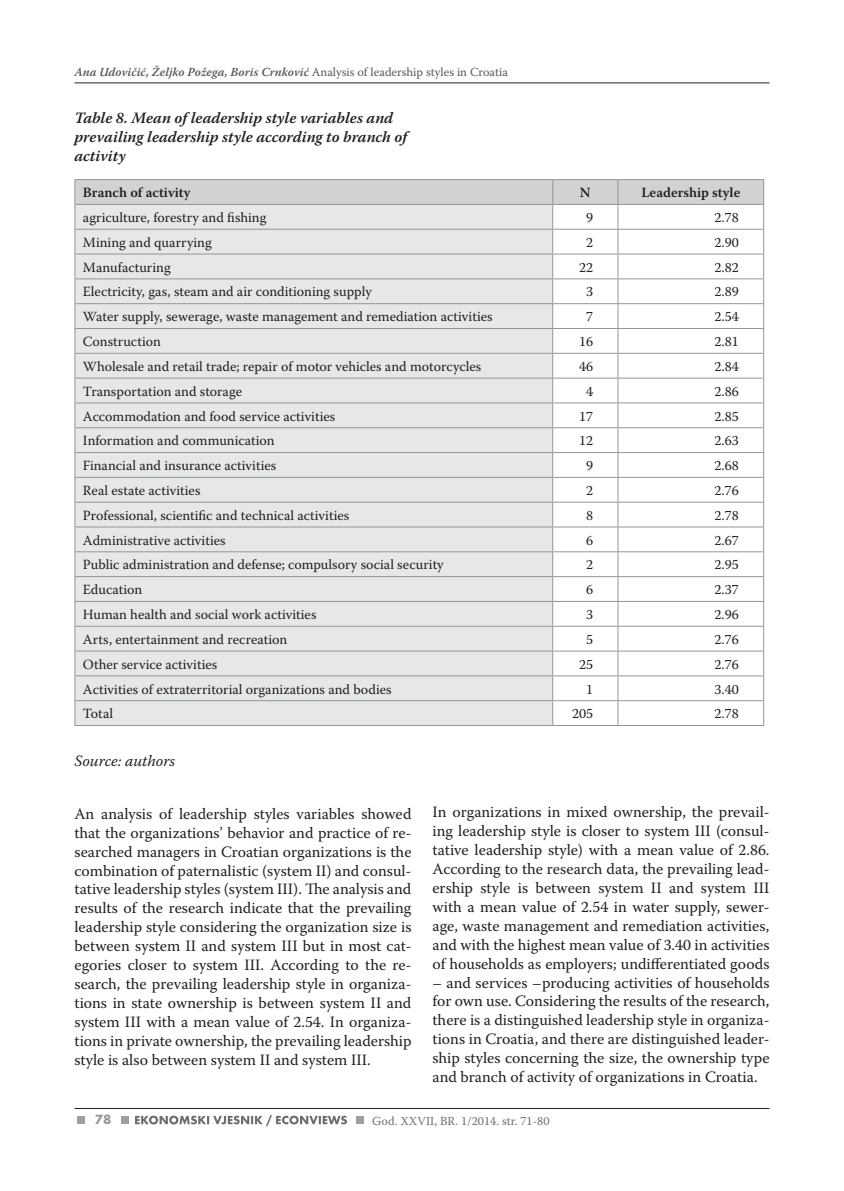
<style>
.page{position:relative;width:844px;height:1191px;background:#fff}
.page>*{position:absolute;margin:0;border:0;box-sizing:border-box;transform-origin:0 0}
.t1{font:15.75px/18.9px "Warnock Pro";color:#231f20;text-align:justify}
.t2{font:italic 600 15.75px/18.9px "Warnock Pro";color:#231f20}
.t3{font:italic 15.75px "Warnock Pro";color:#231f20}
.t4{font:14px "Warnock Pro";color:#231f20}
.t5{font:600 14px "Warnock Pro";color:#231f20}
.t6{font:700 14px "Futura TOT";color:#97999c}
.t7{font:italic 600 12.25px "Warnock Pro";color:#57585a}
.t8{font:12.25px "Warnock Pro";color:#6c6d70}
.s1{font-weight:400;font-style:normal}
</style>
<div class="page">
<hr style="left:74px;top:83px;width:695px;height:1px;background:#231f20">
<hr style="left:74px;top:1108px;width:695px;height:1px;background:#231f20">
<div style="left:121px;top:1115px;width:7px;height:8px;background:#9d9fa2"></div>
<div style="left:356px;top:1115px;width:8px;height:8px;background:#9d9fa2"></div>
<div style="left:77px;top:1115px;width:8px;height:8px;background:#9d9fa2"></div>
<svg style="left:135px;top:1115px;width:212px;height:11px"></svg>
<hr style="left:74px;top:179px;width:478px;height:1px;background:#939598">
<hr style="left:552px;top:179px;width:65px;height:1px;background:#939598">
<hr style="left:617px;top:179px;width:147px;height:1px;background:#939598">
<svg style="left:74px;top:180px;width:690px;height:545px"></svg>
<hr style="left:74px;top:725px;width:478px;height:1px;background:#939598">
<hr style="left:552px;top:725px;width:65px;height:1px;background:#939598">
<hr style="left:617px;top:725px;width:147px;height:1px;background:#939598">
<p class="t7" style="left:74px;top:64px;width:435px">Ana Udovičić, Željko Požega, Boris Crnković <span class="s1">Analysis of leadership styles in Croatia</span></p>
<p class="t2" style="left:74px;top:108px;width:334px">Table 8. Mean of leadership style variables and prevailing leadership style according to branch of activity</p>
<p class="t5" style="left:83px;top:184px;width:109px">Branch of activity</p>
<p class="t5" style="left:579px;top:184px;width:12px">N</p>
<p class="t5" style="left:641px;top:184px;width:100px">Leadership style</p>
<p class="t4" style="left:83px;top:209px;width:185px">agriculture, forestry and fishing</p>
<p class="t4" style="left:586px;top:209px;width:9px">9</p>
<p class="t4" style="left:714px;top:209px;width:26px">2.78</p>
<p class="t4" style="left:83px;top:234px;width:130px">Mining and quarrying</p>
<p class="t4" style="left:586px;top:234px;width:9px">2</p>
<p class="t4" style="left:714px;top:234px;width:26px">2.90</p>
<p class="t4" style="left:83px;top:259px;width:89px">Manufacturing</p>
<p class="t4" style="left:579px;top:259px;width:16px">22</p>
<p class="t4" style="left:714px;top:259px;width:26px">2.82</p>
<p class="t4" style="left:83px;top:283px;width:290px">Electricity, gas, steam and air conditioning supply</p>
<p class="t4" style="left:586px;top:283px;width:9px">3</p>
<p class="t4" style="left:714px;top:283px;width:26px">2.89</p>
<p class="t4" style="left:83px;top:308px;width:411px">Water supply, sewerage, waste management and remediation activities</p>
<p class="t4" style="left:586px;top:308px;width:9px">7</p>
<p class="t4" style="left:714px;top:308px;width:26px">2.54</p>
<p class="t4" style="left:83px;top:333px;width:79px">Construction</p>
<p class="t4" style="left:579px;top:333px;width:16px">16</p>
<p class="t4" style="left:714px;top:333px;width:26px">2.81</p>
<p class="t4" style="left:83px;top:358px;width:400px">Wholesale and retail trade; repair of motor vehicles and motorcycles</p>
<p class="t4" style="left:579px;top:358px;width:16px">46</p>
<p class="t4" style="left:714px;top:358px;width:26px">2.84</p>
<p class="t4" style="left:83px;top:383px;width:160px">Transportation and storage</p>
<p class="t4" style="left:586px;top:383px;width:9px">4</p>
<p class="t4" style="left:714px;top:383px;width:26px">2.86</p>
<p class="t4" style="left:83px;top:407px;width:254px">Accommodation and food service activities</p>
<p class="t4" style="left:579px;top:407px;width:16px">17</p>
<p class="t4" style="left:714px;top:407px;width:26px">2.85</p>
<p class="t4" style="left:83px;top:432px;width:193px">Information and communication</p>
<p class="t4" style="left:579px;top:432px;width:16px">12</p>
<p class="t4" style="left:714px;top:432px;width:26px">2.63</p>
<p class="t4" style="left:83px;top:457px;width:195px">Financial and insurance activities</p>
<p class="t4" style="left:586px;top:457px;width:9px">9</p>
<p class="t4" style="left:714px;top:457px;width:26px">2.68</p>
<p class="t4" style="left:83px;top:482px;width:119px">Real estate activities</p>
<p class="t4" style="left:586px;top:482px;width:9px">2</p>
<p class="t4" style="left:714px;top:482px;width:26px">2.76</p>
<p class="t4" style="left:83px;top:507px;width:268px">Professional, scientific and technical activities</p>
<p class="t4" style="left:586px;top:507px;width:9px">8</p>
<p class="t4" style="left:714px;top:507px;width:26px">2.78</p>
<p class="t4" style="left:83px;top:531px;width:144px">Administrative activities</p>
<p class="t4" style="left:586px;top:531px;width:9px">6</p>
<p class="t4" style="left:714px;top:531px;width:26px">2.67</p>
<p class="t4" style="left:83px;top:556px;width:362px">Public administration and defense; compulsory social security</p>
<p class="t4" style="left:586px;top:556px;width:9px">2</p>
<p class="t4" style="left:714px;top:556px;width:26px">2.95</p>
<p class="t4" style="left:83px;top:581px;width:61px">Education</p>
<p class="t4" style="left:586px;top:581px;width:9px">6</p>
<p class="t4" style="left:714px;top:581px;width:26px">2.37</p>
<p class="t4" style="left:83px;top:606px;width:235px">Human health and social work activities</p>
<p class="t4" style="left:586px;top:606px;width:9px">3</p>
<p class="t4" style="left:714px;top:606px;width:26px">2.96</p>
<p class="t4" style="left:83px;top:631px;width:206px">Arts, entertainment and recreation</p>
<p class="t4" style="left:586px;top:631px;width:9px">5</p>
<p class="t4" style="left:714px;top:631px;width:26px">2.76</p>
<p class="t4" style="left:83px;top:655px;width:136px">Other service activities</p>
<p class="t4" style="left:579px;top:655px;width:16px">25</p>
<p class="t4" style="left:714px;top:655px;width:26px">2.76</p>
<p class="t4" style="left:83px;top:680px;width:310px">Activities of extraterritorial organizations and bodies</p>
<p class="t4" style="left:586px;top:680px;width:9px">1</p>
<p class="t4" style="left:714px;top:680px;width:26px">3.40</p>
<p class="t4" style="left:83px;top:705px;width:32px">Total</p>
<p class="t4" style="left:572px;top:705px;width:23px">205</p>
<p class="t4" style="left:714px;top:705px;width:26px">2.78</p>
<p class="t3" style="left:74px;top:751px;width:102px">Source: authors</p>
<p class="t1" style="left:74px;top:804px;width:338px">An analysis of leadership styles variables showed that the organizations’ behavior and practice of re&shy;searched managers in Croatian organizations is the combination of paternalistic (system II) and consul&shy;tative leadership styles (system III). The analysis and results of the research indicate that the prevailing leadership style considering the organization size is between system II and system III but in most cat&shy;egories closer to system III. According to the re&shy;search, the prevailing leadership style in organiza&shy;tions in state ownership is between system II and system III with a mean value of 2.54. In organiza&shy;tions in private ownership, the prevailing leadership style is also between system II and system III.</p>
<p class="t1" style="left:432px;top:802px;width:338px">In organizations in mixed ownership, the prevail&shy;ing leadership style is closer to system III (consul&shy;tative leadership style) with a mean value of 2.86.<br>According to the research data, the prevailing lead&shy;ership style is between system II and system III with a mean value of 2.54 in water supply, sewer&shy;age, waste management and remediation activities, and with the highest mean value of 3.40 in activities of households as employers; undifferentiated goods</p>
<p class="t1" style="left:432px;top:972px;width:338px">– and services –producing activities of households for own use. Considering the results of the research, there is a distinguished leadership style in organiza&shy;tions in Croatia, and there are distinguished leader&shy;ship styles concerning the size, the ownership type and branch of activity of organizations in Croatia.</p>
<p class="t6" style="left:95px;top:1111px;width:18px">78</p>
<p class="t8" style="left:372px;top:1113px;width:179px">God. XXVII, BR. 1/2014. str. 71-80</p>
</div>
